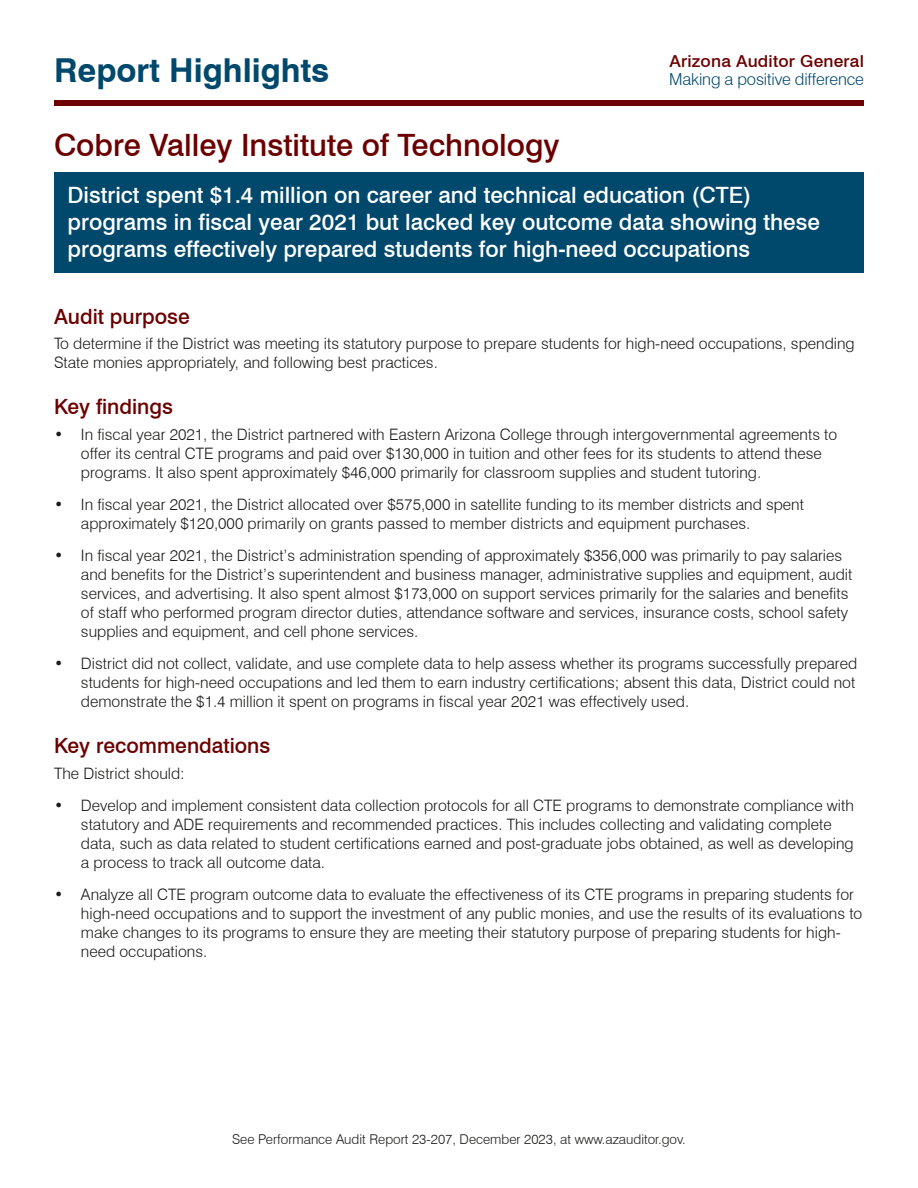
<style>
.page{position:relative;width:918px;height:1188px;background:#fff}
.page>*{position:absolute;margin:0;border:0;box-sizing:border-box;transform-origin:0 0}
.t1{font:700 33px "Swiss 721 BT";color:#00486c}
.t2{font:500 30.75px "Swiss 721 BT";color:#6c0000}
.t3{font:500 22.5px/27px "Swiss 721 BT";color:#fff}
.t4{font:500 21px "Swiss 721 BT";color:#6c0000}
.t5{font:300 16.5px "Swiss 721 BT";letter-spacing:-.01em;color:#00486c}
.t6{font:500 16.5px "Swiss 721 BT";letter-spacing:.01em;color:#6c0000;scale:1.05 1}
.t7{font:300 15.75px/18.9px "Swiss 721 BT";color:#1c1b1a}
.t8{font:300 13.5px "Swiss 721 BT";color:#1c1b1a}
.s1{font-weight:700}
</style>
<div class="page">
<div style="left:54px;top:100px;width:810px;height:6px;background:#6c0000"></div>
<div style="left:54px;top:173px;width:810px;height:100px;background:#00486c"></div>
<h1 class="t1" style="left:54px;top:50px;width:277px">Report Highlights</h1>
<p class="t6" style="left:670px;top:51px;width:187px">Arizona Auditor General</p>
<p class="t5" style="left:669px;top:69px;width:196px">Making a positive difference</p>
<h2 class="t2" style="left:54px;top:127px;width:507px">Cobre Valley Institute of Technology</h2>
<h3 class="t3" style="left:68px;top:182px;width:754px">District spent $1.4 million on career and technical education (CTE) programs in fiscal year 2021 but lacked key outcome data showing these programs effectively prepared students for high-need occupations</h3>
<h3 class="t4" style="left:54px;top:303px;width:137px">Audit purpose</h3>
<p class="t7" style="left:54px;top:334px;width:802px">To determine if the District was meeting its statutory purpose to prepare students for high-need occupations, spending<br>State monies appropriately, and following best practices.</p>
<h3 class="t4" style="left:54px;top:394px;width:120px">Key findings</h3>
<p class="t7" style="left:81px;top:425px;width:758px;text-indent:-27px"><span class="s1">•</span> In fiscal year 2021, the District partnered with Eastern Arizona College through intergovernmental agreements to offer its central CTE programs and paid over $130,000 in tuition and other fees for its students to attend these programs. It also spent approximately $46,000 primarily for classroom supplies and student tutoring.</p>
<p class="t7" style="left:81px;top:495px;width:725px;text-indent:-27px"><span class="s1">•</span> In fiscal year 2021, the District allocated over $575,000 in satellite funding to its member districts and spent approximately $120,000 primarily on grants passed to member districts and equipment purchases.</p>
<p class="t7" style="left:81px;top:546px;width:773px;text-indent:-27px"><span class="s1">•</span> In fiscal year 2021, the District’s administration spending of approximately $356,000 was primarily to pay salaries and benefits for the District’s superintendent and business manager, administrative supplies and equipment, audit services, and advertising. It also spent almost $173,000 on support services primarily for the salaries and benefits of staff who performed program director duties, attendance software and services, insurance costs, school safety supplies and equipment, and cell phone services.</p>
<p class="t7" style="left:81px;top:654px;width:778px;text-indent:-27px"><span class="s1">•</span> District did not collect, validate, and use complete data to help assess whether its programs successfully prepared students for high-need occupations and led them to earn industry certifications; absent this data, District could not demonstrate the $1.4 million it spent on programs in fiscal year 2021 was effectively used.</p>
<h3 class="t4" style="left:54px;top:733px;width:218px">Key recommendations</h3>
<p class="t7" style="left:54px;top:763px;width:132px">The District should:</p>
<p class="t7" style="left:81px;top:796px;width:774px;text-indent:-27px"><span class="s1">•</span> Develop and implement consistent data collection protocols for all CTE programs to demonstrate compliance with statutory and ADE requirements and recommended practices. This includes collecting and validating complete data, such as data related to student certifications earned and post-graduate jobs obtained, as well as developing a process to track all outcome data.</p>
<p class="t7" style="left:81px;top:885px;width:783px;text-indent:-27px"><span class="s1">•</span> Analyze all CTE program outcome data to evaluate the effectiveness of its CTE programs in preparing students for high-need occupations and to support the investment of any public monies, and use the results of its evaluations to make changes to its programs to ensure they are meeting their statutory purpose of preparing students for high&shy;need occupations.</p>
<p class="t8" style="left:232px;top:1131px;width:455px">See Performance Audit Report 23-207, December 2023, at www.azauditor.gov.</p>
</div>
